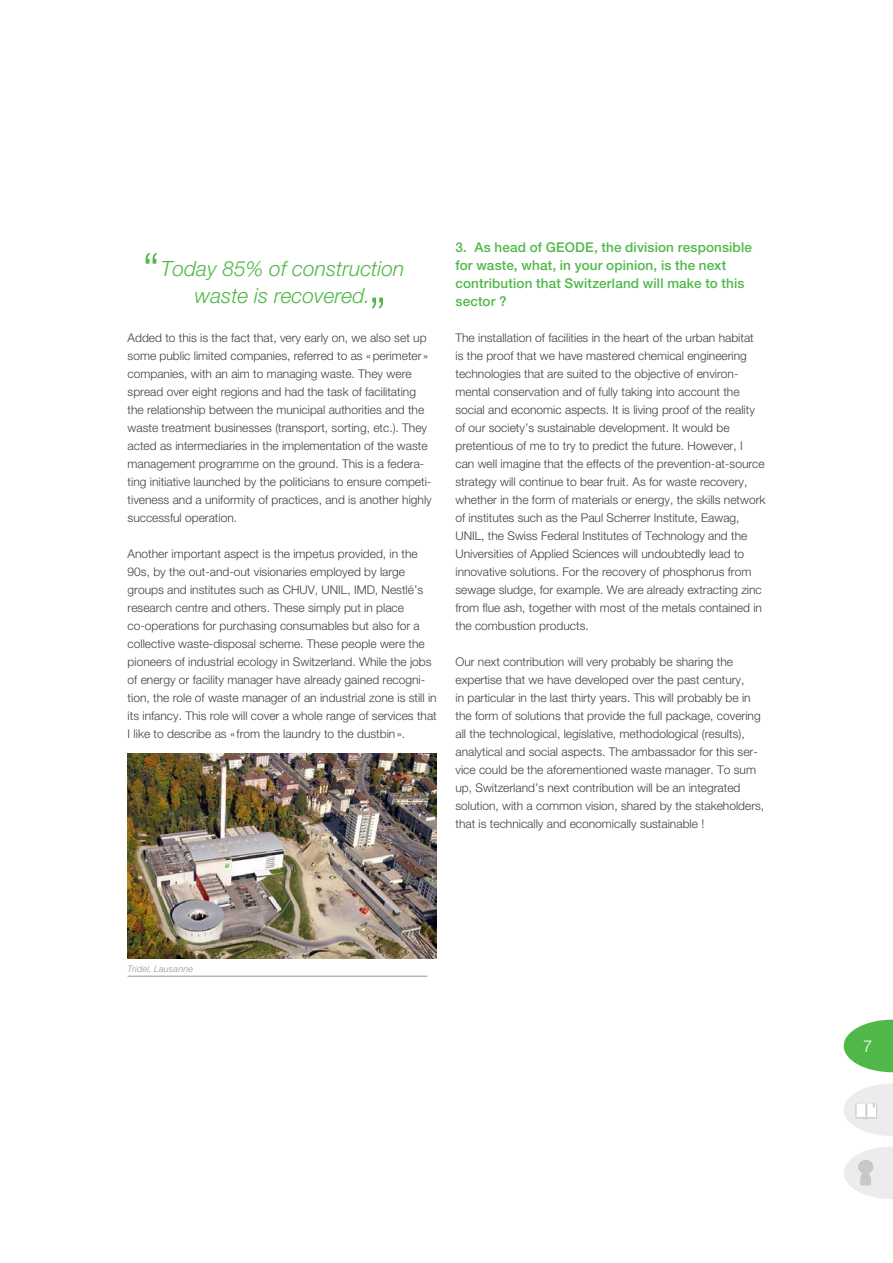
<style>
.page{position:relative;width:893px;height:1263px;background:#fff}
.page>*{position:absolute;margin:0;border:0;box-sizing:border-box;transform-origin:0 0}
.t1{font:italic 300 21px "Helvetica Neue LT Std";color:#50b848}
.num_page{font:300 16.5px "Helvetica Neue LT Std";color:#fff}
.t2{font:500 13.5px/18px "Helvetica Neue LT Std";letter-spacing:.01em;color:#50b848}
.t3{font:300 12px/18px "Helvetica Neue LT Std";color:#414042}
.légende_photo__schém{font:italic 300 9px "Helvetica Neue LT Std";letter-spacing:.02em;color:#939598}
</style>
<div class="page">
<svg style="left:844px;top:1020px;width:49px;height:52px"></svg>
<svg style="left:844px;top:1083px;width:49px;height:53px"></svg>
<svg style="left:844px;top:1147px;width:49px;height:52px"></svg>
<img style="left:128px;top:753px;width:309px;height:206px">
<svg style="left:146px;top:253px;width:11px;height:11px"></svg>
<svg style="left:372px;top:298px;width:11px;height:11px"></svg>
<hr style="left:128px;top:976px;width:299px;height:1px;background:#939598">
<p class="t1" style="left:161px;top:256px;width:245px">Today 85% of construction</p>
<p class="t1" style="left:195px;top:283px;width:177px">waste is recovered.</p>
<p class="t3" style="left:128px;top:328px;width:306px">Added to this is the fact that, very early on, we also set up some public limited companies, referred to as «perimeter » companies, with an aim to managing waste. They were spread over eight regions and had the task of facilitating the relationship between the municipal authorities and the waste treatment businesses (transport, sorting, etc.). They acted as intermediaries in the implementation of the waste management programme on the ground. This is a federa&shy;ting initiative launched by the politicians to ensure competi&shy;tiveness and a uniformity of practices, and is another highly successful operation.</p>
<p class="t3" style="left:128px;top:544px;width:311px">Another important aspect is the impetus provided, in the 90s, by the out-and-out visionaries employed by large groups and institutes such as CHUV, UNIL, IMD, Nestlé’s research centre and others. These simply put in place co-operations for purchasing consumables but also for a collective waste-disposal scheme. These people were the pioneers of industrial ecology in Switzerland. While the jobs of energy or facility manager have already gained recogni&shy;tion, the role of waste manager of an industrial zone is still in its infancy. This role will cover a whole range of services that I like to describe as « from the laundry to the dustbin».</p>
<p class="t2" style="left:455px;top:238px;width:298px">3. As head of GEODE, the division responsible for waste, what, in your opinion, is the next contribution that Switzerland will make to this sector ?</p>
<p class="t3" style="left:455px;top:328px;width:311px">The installation of facilities in the heart of the urban habitat<br>is the proof that we have mastered chemical engineering technologies that are suited to the objective of environ&shy;mental conservation and of fully taking into account the social and economic aspects. It is living proof of the reality of our society’s sustainable development. It would be pretentious of me to try to predict the future. However, I<br>can well imagine that the effects of the prevention-at-source strategy will continue to bear fruit. As for waste recovery, whether in the form of materials or energy, the skills network of institutes such as the Paul Scherrer Institute, Eawag, UNIL, the Swiss Federal Institutes of Technology and the Universities of Applied Sciences will undoubtedly lead to innovative solutions. For the recovery of phosphorus from sewage sludge, for example. We are already extracting zinc from flue ash, together with most of the metals contained in the combustion products.</p>
<p class="t3" style="left:455px;top:652px;width:310px">Our next contribution will very probably be sharing the expertise that we have developed over the past century,<br>in particular in the last thirty years. This will probably be in the form of solutions that provide the full package, covering all the technological, legislative, methodological (results), analytical and social aspects. The ambassador for this ser&shy;vice could be the aforementioned waste manager. To sum up, Switzerland’s next contribution will be an integrated solution, with a common vision, shared by the stakeholders, that is technically and economically sustainable !</p>
<p class="légende_photo__schém" style="left:128px;top:963px;width:67px">Tridel, Lausanne</p>
<p class="num_page" style="left:863px;top:1036px;width:11px">7</p>
</div>
